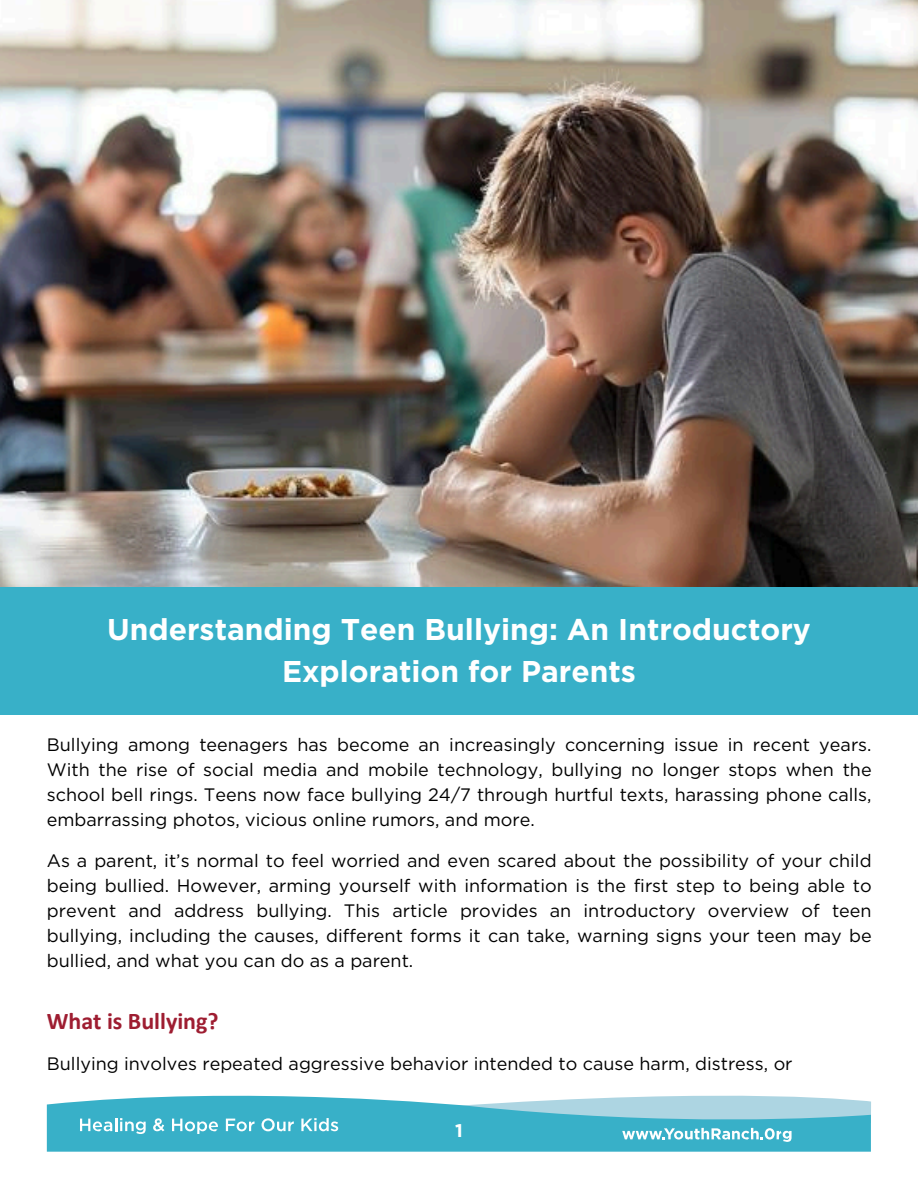
<style>
.page{position:relative;width:918px;height:1188px;background:#fff}
.page>*{position:absolute;margin:0;border:0;box-sizing:border-box;transform-origin:0 0}
.t1{font:700 30px/41.7px "Gotham";color:#fff;text-align:center}
.t2{font:700 24px "Calibri";color:#9e1d31}
.t3{font:700 18.3px "Gotham";color:#fff}
.t4{font:18px/25px "Gotham";color:#000;text-align:justify}
</style>
<div class="page">
<svg style="left:47px;top:1101px;width:824px;height:51px;background:#3eb2c9"></svg>
<svg style="left:80px;top:1095px;width:791px;height:47px;background:#67c1d4"></svg>
<img style="left:0;top:0;width:918px;height:587px">
<div style="left:0;top:587px;width:918px;height:128px;background:#38b0c8"></div>
<p class="t1" style="left:107px;top:608px;width:705px">Understanding Teen Bullying: An Introductory<br>Exploration for Parents</p>
<p class="t4" style="left:47px;top:732px;width:826px">Bullying among teenagers has become an increasingly concerning issue in recent years.<br>With the rise of social media and mobile technology, bullying no longer stops when the school bell rings. Teens now face bullying 24/7 through hurtful texts, harassing phone calls, embarrassing photos, vicious online rumors, and more.</p>
<p class="t4" style="left:47px;top:848px;width:826px">As a parent, it’s normal to feel worried and even scared about the possibility of your child being bullied. However, arming yourself with information is the first step to being able to prevent and address bullying. This article provides an introductory overview of teen bullying, including the causes, different forms it can take, warning signs your teen may be bullied, and what you can do as a parent.</p>
<p class="t2" style="left:47px;top:1011px;width:173px">What is Bullying?</p>
<p class="t4" style="left:47px;top:1051px;width:747px">Bullying involves repeated aggressive behavior intended to cause harm, distress, or</p>
<h1 class="t3" style="left:451px;top:1109px;width:9px">1</h1>
<p class="t3" style="left:455px;top:1119px;width:9px">1</p>
</div>
